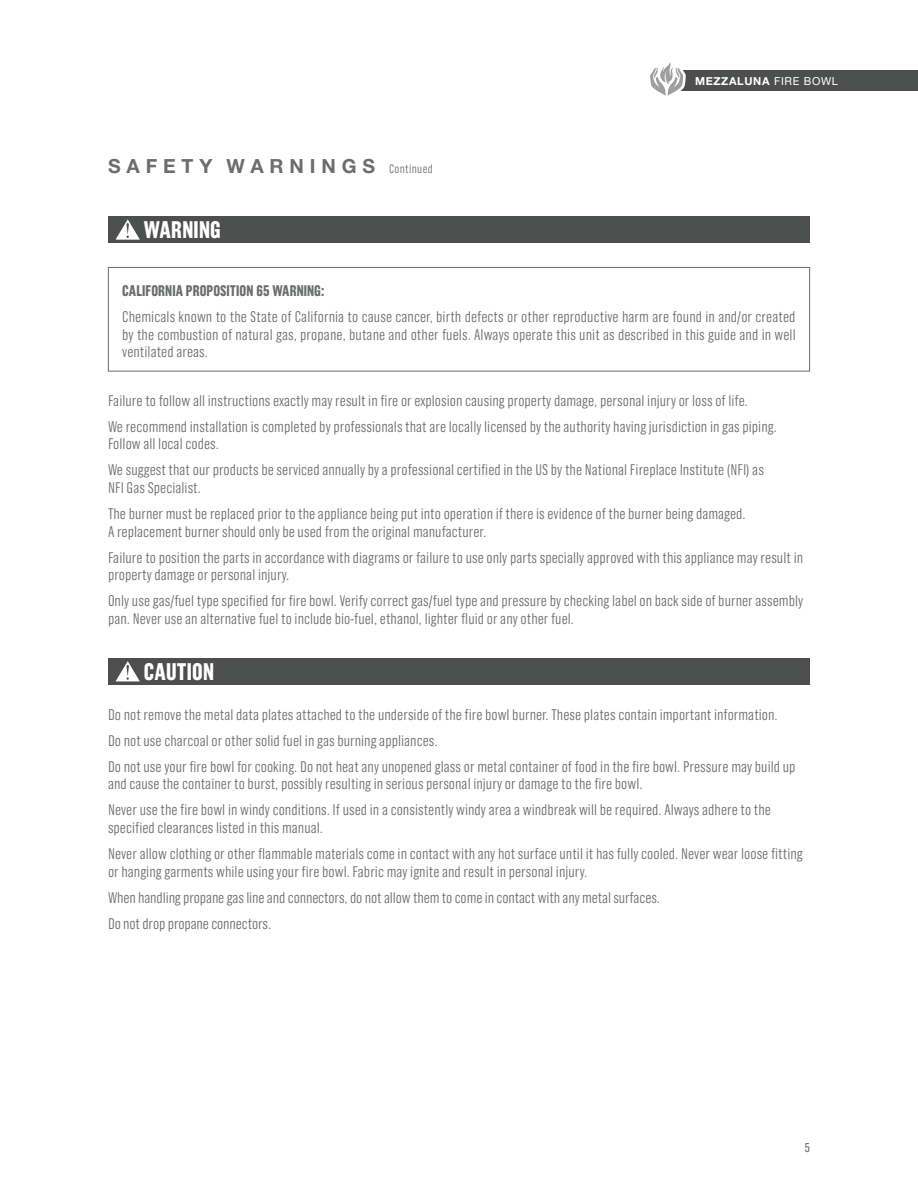
<style>
.page{position:relative;width:918px;height:1188px;background:#fff}
.page>*{position:absolute;margin:0;border:0;box-sizing:border-box;transform-origin:0 0}
.t1{font:700 24px "Grotzec Cond";letter-spacing:.01em;color:#fff}
.t2{font:700 19.5px "Helvetica Neue LT Std";letter-spacing:.3em;color:#6c6e6e}
.t3{font:300 15.3px/26.1px "Grotzec Cond";letter-spacing:.005em;color:#6c6e6e}
.t4{font:700 15.3px "Grotzec Cond";letter-spacing:.005em;color:#6c6e6e}
.t5{font:12.75px "Grotzec Cond";color:#6c6e6e}
.t6{font:700 10.95px "Helvetica Neue LT Std";letter-spacing:.06em;color:#fff}
.s1{font-family:"Grotzec Cond";font-weight:300;font-size:12.3px}
.s2{font-weight:400}
</style>
<div class="page">
<div style="left:670px;top:71px;width:248px;height:20px;background:#4d4f4e"></div>
<svg style="left:650px;top:62px;width:38px;height:34px"></svg>
<div style="left:108px;top:216px;width:702px;height:27px;background:#4d4f4e"></div>
<svg style="left:116px;top:219px;width:24px;height:21px"></svg>
<div style="left:108px;top:267px;width:702px;height:105px;border:1px solid #6c6e6e"></div>
<div style="left:108px;top:658px;width:702px;height:27px;background:#4d4f4e"></div>
<svg style="left:116px;top:661px;width:24px;height:20px"></svg>
<p class="t2" style="left:108px;top:154px;width:326px">SAFETY WARNINGS <span class="s1">Continued</span></p>
<h1 class="t1" style="left:144px;top:216px;width:78px">WARNING</h1>
<p class="t6" style="left:695px;top:74px;width:145px">MEZZALUNA <span class="s2">FIRE BOWL</span></p>
<p class="t4" style="left:122px;top:282px;width:204px">CALIFORNIA PROPOSITION 65 WARNING:</p>
<p class="t3" style="left:122px;top:308px;width:675px;line-height:17.5px;text-align:justify">Chemicals known to the State of California to cause cancer, birth defects or other reproductive harm are found in and/or created by the combustion of natural gas, propane, butane and other fuels. Always operate this unit as described in this guide and in well ventilated areas.</p>
<p class="t3" style="left:108px;top:387px;width:670px">Failure to follow all instructions exactly may result in fire or explosion causing property damage, personal injury or loss of life.<br>We recommend installation is completed by professionals that are locally licensed by the authority having jurisdiction in gas piping.</p>
<p class="t3" style="left:108px;top:431px;width:657px">Follow all local codes.<br>We suggest that our products be serviced annually by a professional certified in the US by the National Fireplace Institute (NFI) as</p>
<p class="t3" style="left:108px;top:475px;width:639px">NFI Gas Specialist.<br>The burner must be replaced prior to the appliance being put into operation if there is evidence of the burner being damaged.</p>
<p class="t3" style="left:108px;top:518px;width:697px">A replacement burner should only be used from the original manufacturer.<br>Failure to position the parts in accordance with diagrams or failure to use only parts specially approved with this appliance may result in</p>
<p class="t3" style="left:108px;top:562px;width:697px">property damage or personal injury.<br>Only use gas/fuel type specified for fire bowl. Verify correct gas/fuel type and pressure by checking label on back side of burner assembly</p>
<p class="t3" style="left:108px;top:606px;width:468px">pan. Never use an alternative fuel to include bio-fuel, ethanol, lighter fluid or any other fuel.</p>
<h1 class="t1" style="left:144px;top:658px;width:72px">CAUTION</h1>
<p class="t3" style="left:108px;top:701px;width:689px">Do not remove the metal data plates attached to the underside of the fire bowl burner. These plates contain important information.<br>Do not use charcoal or other solid fuel in gas burning appliances.<br>Do not use your fire bowl for cooking. Do not heat any unopened glass or metal container of food in the fire bowl. Pressure may build up</p>
<p class="t3" style="left:108px;top:771px;width:665px">and cause the container to burst, possibly resulting in serious personal injury or damage to the fire bowl.<br>Never use the fire bowl in windy conditions. If used in a consistently windy area a windbreak will be required. Always adhere to the</p>
<p class="t3" style="left:108px;top:815px;width:696px">specified clearances listed in this manual.<br>Never allow clothing or other flammable materials come in contact with any hot surface until it has fully cooled. Never wear loose fitting</p>
<p class="t3" style="left:108px;top:858px;width:553px">or hanging garments while using your fire bowl. Fabric may ignite and result in personal injury.<br>When handling propane gas line and connectors, do not allow them to come in contact with any metal surfaces.<br>Do not drop propane connectors.</p>
<p class="t5" style="left:805px;top:1140px;width:7px">5</p>
</div>
